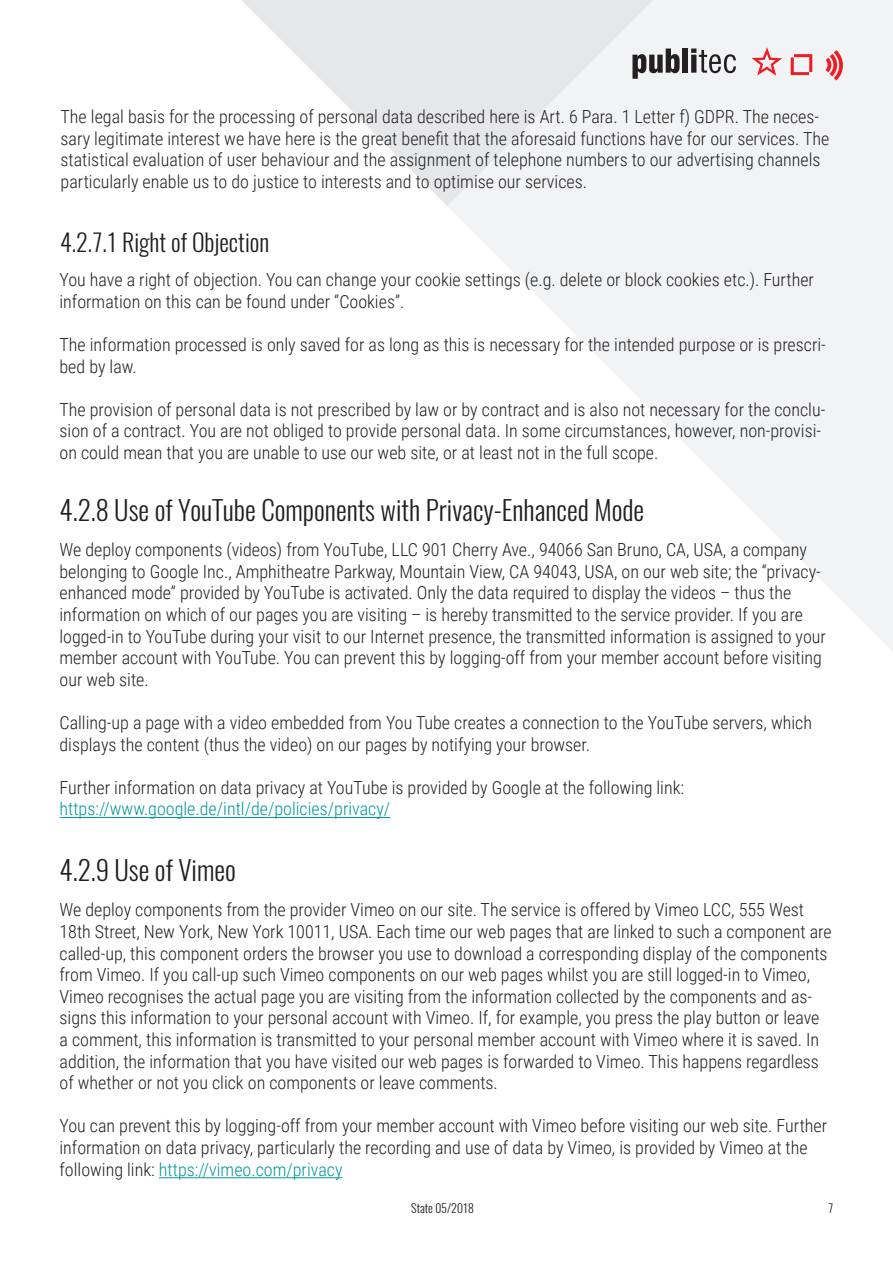
<style>
.page{position:relative;width:893px;height:1263px;background:#fff}
.page>*{position:absolute;margin:0;border:0;box-sizing:border-box;transform-origin:0 0}
.t1{font:300 27px "publitec Oswald";color:#231f20}
.t2{font:300 24px "publitec Oswald";color:#231f20}
.t3{font:300 18px/21.6px "publitec Roboto Condensed";color:#231f20}
.t4{font:300 18px "publitec Roboto Condensed";color:#009799}
.t5{font:300 12px "publitec Oswald";color:#231f20}
.s1{color:#009799}
</style>
<div class="page">
<svg style="left:448px;top:0;width:445px;height:651px;fill:#f2f3f4"></svg>
<svg style="left:242px;top:0;width:412px;height:206px;fill:#e6e7e9"></svg>
<svg style="left:632px;top:49px;width:48px;height:30px"></svg>
<div style="left:682px;top:49px;width:6px;height:24px;background:#231f20"></div>
<svg style="left:691px;top:49px;width:45px;height:24px"></svg>
<svg style="left:751px;top:47px;width:31px;height:29px"></svg>
<svg style="left:791px;top:54px;width:21px;height:21px"></svg>
<svg style="left:825px;top:50px;width:20px;height:31px"></svg>
<hr style="left:60px;top:817px;width:330px;height:1px;background:#009799">
<hr style="left:159px;top:1177px;width:184px;height:1px;background:#009799">
<p class="t3" style="left:61px;top:105px;width:770px">The legal basis for the processing of personal data described here is Art. 6 Para. 1 Letter f) GDPR. The neces&shy;sary legitimate interest we have here is the great benefit that the aforesaid functions have for our services. The statistical evaluation of user behaviour and the assignment of telephone numbers to our advertising channels particularly enable us to do justice to interests and to optimise our services.</p>
<h2 class="t2" style="left:60px;top:221px;width:211px">4.2.7.1 Right of Objection</h2>
<p class="t3" style="left:60px;top:268px;width:756px">You have a right of objection. You can change your cookie settings (e.g. delete or block cookies etc.). Further information on this can be found under “Cookies”.</p>
<p class="t3" style="left:60px;top:333px;width:768px">The information processed is only saved for as long as this is necessary for the intended purpose or is prescri&shy;bed by law.</p>
<p class="t3" style="left:60px;top:398px;width:767px">The provision of personal data is not prescribed by law or by contract and is also not necessary for the conclu&shy;sion of a contract. You are not obliged to provide personal data. In some circumstances, however, non-provisi&shy;on could mean that you are unable to use our web site, or at least not in the full scope.</p>
<h1 class="t1" style="left:60px;top:486px;width:586px">4.2.8 Use of YouTube Components with Privacy-Enhanced Mode</h1>
<p class="t3" style="left:60px;top:538px;width:768px">We deploy components (videos) from YouTube, LLC 901 Cherry Ave., 94066 San Bruno, CA, USA, a company belonging to Google Inc., Amphitheatre Parkway, Mountain View, CA 94043, USA, on our web site; the “privacy&shy;enhanced mode” provided by YouTube is activated. Only the data required to display the videos – thus the information on which of our pages you are visiting – is hereby transmitted to the service provider. If you are logged-in to YouTube during your visit to our Internet presence, the transmitted information is assigned to your member account with YouTube. You can prevent this by logging-off from your member account before visiting our web site.</p>
<p class="t3" style="left:60px;top:711px;width:754px">Calling-up a page with a video embedded from You Tube creates a connection to the YouTube servers, which displays the content (thus the video) on our pages by notifying your browser.</p>
<p class="t3" style="left:60px;top:776px;width:626px">Further information on data privacy at YouTube is provided by Google at the following link:</p>
<p class="t4" style="left:60px;top:796px;width:332px">https://www.google.de/intl/de/policies/privacy/</p>
<h1 class="t1" style="left:60px;top:846px;width:178px">4.2.9 Use of Vimeo</h1>
<p class="t3" style="left:60px;top:898px;width:774px">We deploy components from the provider Vimeo on our site. The service is offered by Vimeo LCC, 555 West 18th Street, New York, New York 10011, USA. Each time our web pages that are linked to such a component are called-up, this component orders the browser you use to download a corresponding display of the components from Vimeo. If you call-up such Vimeo components on our web pages whilst you are still logged-in to Vimeo, Vimeo recognises the actual page you are visiting from the information collected by the components and as&shy;signs this information to your personal account with Vimeo. If, for example, you press the play button or leave a comment, this information is transmitted to your personal member account with Vimeo where it is saved. In addition, the information that you have visited our web pages is forwarded to Vimeo. This happens regardless of whether or not you click on components or leave comments.</p>
<p class="t3" style="left:60px;top:1114px;width:769px">You can prevent this by logging-off from your member account with Vimeo before visiting our web site. Further information on data privacy, particularly the recording and use of data by Vimeo, is provided by Vimeo at the following link: <span class="s1">https://vimeo.com/privacy</span></p>
<p class="t5" style="left:411px;top:1198px;width:64px">State 05/2018</p>
<p class="t5" style="left:828px;top:1198px;width:7px">7</p>
</div>
